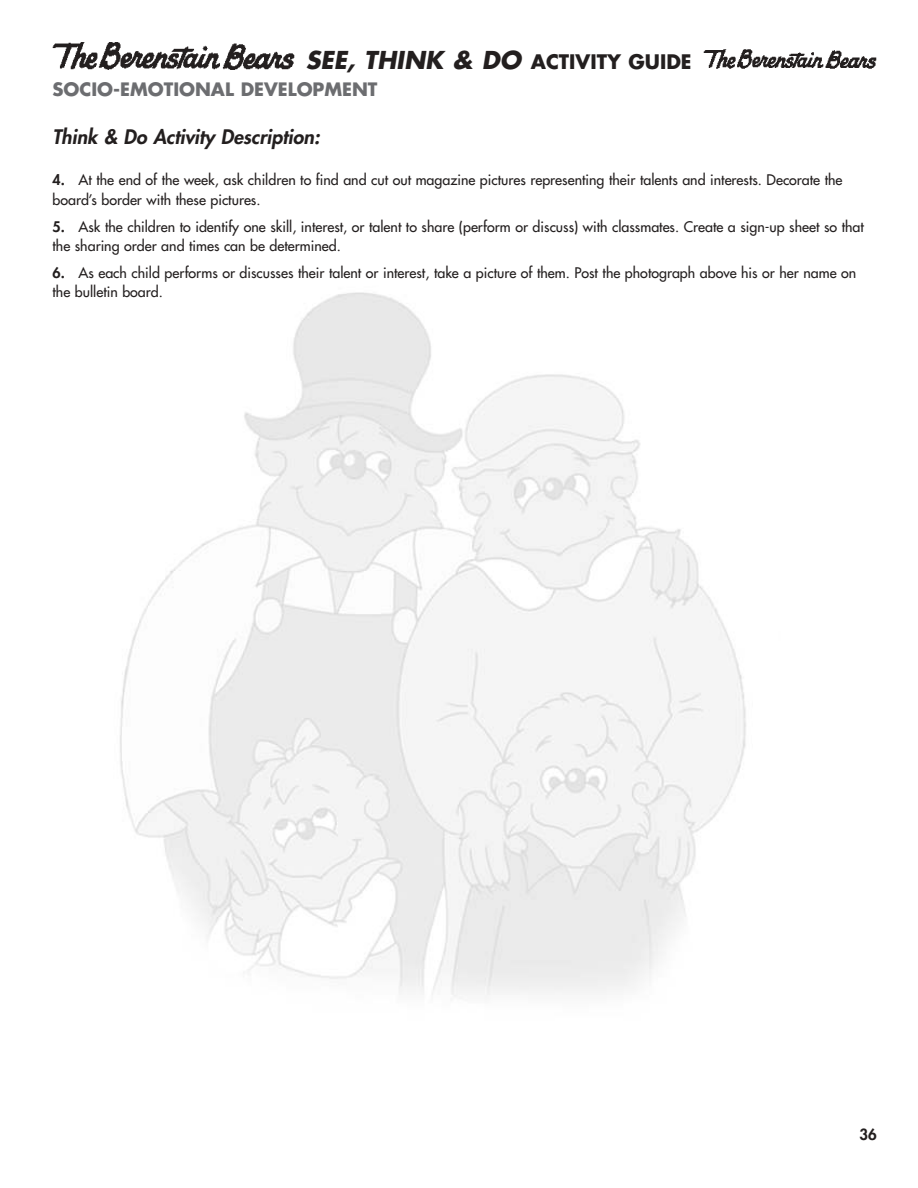
<style>
.page{position:relative;width:918px;height:1188px;background:#fff}
.page>*{position:absolute;margin:0;border:0;box-sizing:border-box;transform-origin:0 0}
.t1{font:italic 800 19.5px "Futura";color:#231f1f}
.t2{font:700 19.5px "Futura";color:#231f1f}
.t3{font:700 18px "Futura";color:#6c6d70}
.t4{font:800 15px "Futura";color:#231f1f}
.t5{font:14.25px/19.4px "Futura";color:#231f1f}
.s1{font-style:italic;font-size:24px}
.s2{font-weight:800}
</style>
<div class="page">
<img style="left:52px;top:42px;width:243px;height:28px">
<img style="left:704px;top:49px;width:173px;height:20px">
<img style="left:120px;top:292px;width:626px;height:705px">
<h1 class="t2" style="left:306px;top:53px;width:387px"><span class="s1">SEE, THINK &amp; DO</span> ACTIVITY GUIDE</h1>
<p class="t3" style="left:52px;top:81px;width:327px">SOCIO-EMOTIONAL DEVELOPMENT</p>
<h1 class="t1" style="left:53px;top:127px;width:269px">Think &amp; Do Activity Description:</h1>
<p class="t5" style="left:53px;top:171px;width:792px"><span class="s2">4.</span> At the end of the week, ask children to find and cut out magazine pictures representing their talents and interests. Decorate the board’s border with these pictures.</p>
<p class="t5" style="left:53px;top:218px;width:813px"><span class="s2">5.</span> Ask the children to identify one skill, interest, or talent to share (perform or discuss) with classmates. Create a sign-up sheet so that the sharing order and times can be determined.</p>
<p class="t5" style="left:53px;top:264px;width:805px"><span class="s2">6.</span> As each child performs or discusses their talent or interest, take a picture of them. Post the photograph above his or her name on the bulletin board.</p>
<p class="t4" style="left:859px;top:1127px;width:19px">36</p>
</div>
